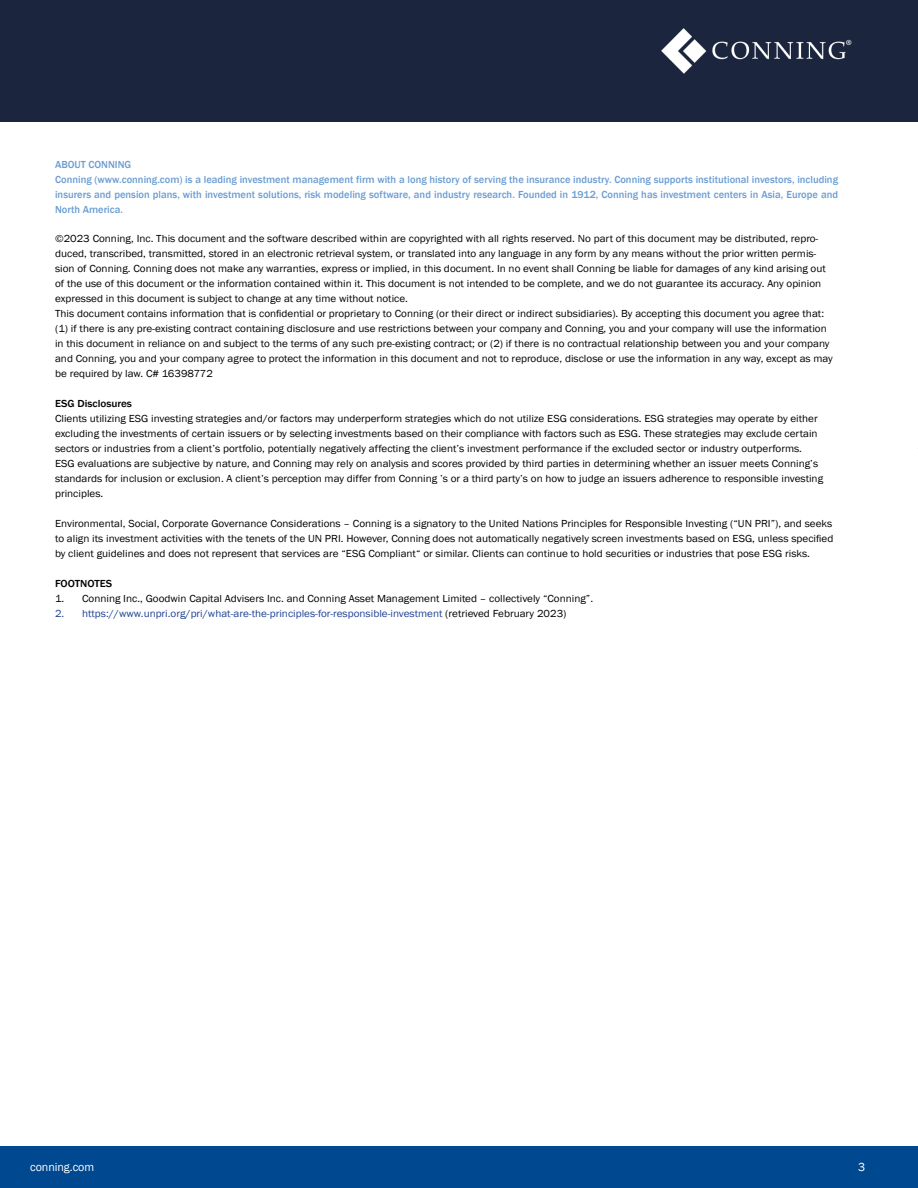
<style>
.page{position:relative;width:918px;height:1188px;background:#fff}
.page>*{position:absolute;margin:0;border:0;box-sizing:border-box;transform-origin:0 0}
.t1{font:12px "Franklin Gothic";letter-spacing:-.005em;color:#fff}
.t2{font:10.5px/15px "Franklin Gothic";color:#000;scale:1.06 1}
.t3{font:500 10.5px/15px "Franklin Gothic";color:#6b9dd3}
.t4{font:10.5px "Franklin Gothic";color:#214392;scale:1.06 1}
.t5{font:500 10.5px "Franklin Gothic";color:#000;scale:1.06 1}
.s1{color:#000}
</style>
<div class="page">
<div style="left:0;top:1147px;width:918px;height:41px;background:#004990"></div>
<div style="left:0;top:0;width:918px;height:122px;background:#1b253e"></div>
<img style="left:662px;top:28px;width:189px;height:46px">
<p class="t3" style="left:55px;top:157px;width:785px">ABOUT CONNING<br>Conning (www.conning.com) is a leading investment management firm with a long history of serving the insurance industry. Conning supports institutional investors, including insurers and pension plans, with investment solutions, risk modeling software, and industry research. Founded in 1912, Conning has investment centers in Asia, Europe and North America.</p>
<p class="t2" style="left:55px;top:231px;width:735px">©2023 Conning, Inc. This document and the software described within are copyrighted with all rights reserved. No part of this document may be distributed, repro&shy;duced, transcribed, transmitted, stored in an electronic retrieval system, or translated into any language in any form by any means without the prior written permis&shy;sion of Conning. Conning does not make any warranties, express or implied, in this document. In no event shall Conning be liable for damages of any kind arising out of the use of this document or the information contained within it. This document is not intended to be complete, and we do not guarantee its accuracy. Any opinion expressed in this document is subject to change at any time without notice.<br>This document contains information that is confidential or proprietary to Conning (or their direct or indirect subsidiaries). By accepting this document you agree that: (1) if there is any pre-existing contract containing disclosure and use restrictions between your company and Conning, you and your company will use the information in this document in reliance on and subject to the terms of any such pre-existing contract; or (2) if there is no contractual relationship between you and your company and Conning, you and your company agree to protect the information in this document and not to reproduce, disclose or use the information in any way, except as may be required by law. C# 16398772</p>
<p class="t5" style="left:55px;top:397px;width:74px">ESG Disclosures</p>
<p class="t2" style="left:55px;top:411px;width:726px">Clients utilizing ESG investing strategies and/or factors may underperform strategies which do not utilize ESG considerations. ESG strategies may operate by either excluding the investments of certain issuers or by selecting investments based on their compliance with factors such as ESG. These strategies may exclude certain sectors or industries from a client’s portfolio, potentially negatively affecting the client’s investment performance if the excluded sector or industry outperforms.<br>ESG evaluations are subjective by nature, and Conning may rely on analysis and scores provided by third parties in determining whether an issuer meets Conning’s standards for inclusion or exclusion. A client’s perception may differ from Conning ’s or a third party’s on how to judge an issuers adherence to responsible investing principles.</p>
<p class="t2" style="left:55px;top:516px;width:736px;text-align:justify">Environmental, Social, Corporate Governance Considerations – Conning is a signatory to the United Nations Principles for Responsible Investing (“UN PRI”), and seeks to align its investment activities with the tenets of the UN PRI. However, Conning does not automatically negatively screen investments based on ESG, unless specified by client guidelines and does not represent that services are “ESG Compliant“ or similar. Clients can continue to hold securities or industries that pose ESG risks.</p>
<p class="t5" style="left:55px;top:577px;width:55px">FOOTNOTES</p>
<p class="t2" style="left:55px;top:591px;width:509px">1. Conning Inc., Goodwin Capital Advisers Inc. and Conning Asset Management Limited – collectively “Conning”.</p>
<p class="t4" style="left:55px;top:607px;width:484px">2. https://www.unpri.org/pri/what-are-the-principles-for-responsible-investment <span class="s1">(retrieved February 2023)</span></p>
<p class="t1" style="left:30px;top:1159px;width:65px">conning.com</p>
<p class="t1" style="left:858px;top:1159px;width:9px">3</p>
</div>
